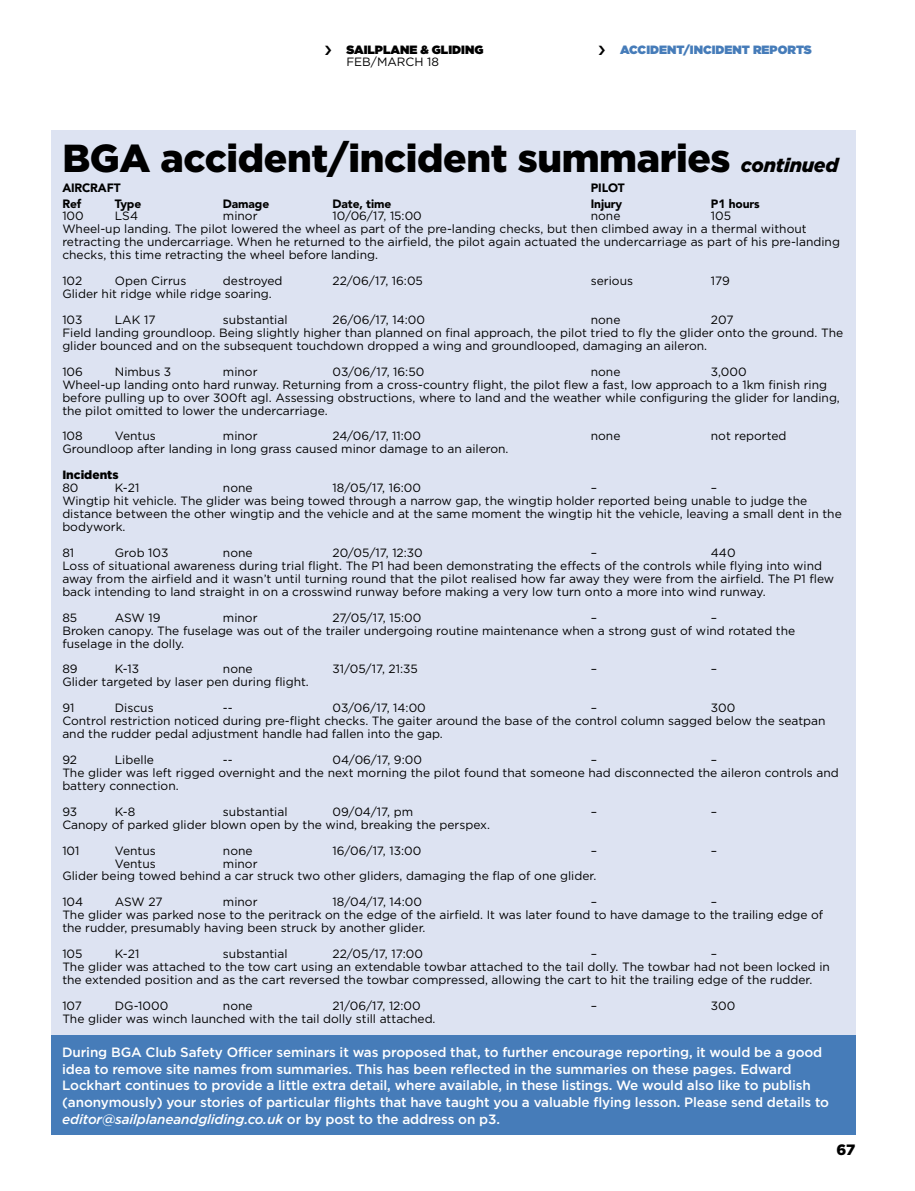
<style>
.page{position:relative;width:915px;height:1191px;background:#fff}
.page>*{position:absolute;margin:0;border:0;box-sizing:border-box;transform-origin:0 0}
.t1{font:900 39px "Gotham";letter-spacing:-.01em;color:#000}
.t2{font:900 15px "Gotham";color:#000}
.t3{font:500 13.5px/16.8px "Gotham";letter-spacing:-.01em;color:#fff}
.t4{font:12px/12.9px "Gotham";color:#000}
.t5{font:900 12px "Avenir";letter-spacing:-.01em;color:#000}
.t6{font:900 12px "Gotham";color:#467cb9}
.t7{font:900 12px "Gotham";color:#000}
.t8{font:900 12px "Gotham";color:#000}
.s1{font-style:italic;font-size:19.5px}
.s2{font-style:italic}
</style>
<div class="page">
<div style="left:51px;top:131px;width:804px;height:1003px;background:#dde3f2"></div>
<div style="left:52px;top:1035px;width:803px;height:99px;background:#467cb9"></div>
<p class="t7" style="left:346px;top:42px;width:138px">SAILPLANE &amp; GLIDING</p>
<p class="t4" style="left:346px;top:55px;width:94px">FEB/MARCH 18</p>
<p class="t6" style="left:620px;top:42px;width:193px">ACCIDENT/INCIDENT REPORTS</p>
<h1 class="t1" style="left:62px;top:135px;width:777px">BGA accident/incident summaries <span class="s1">continued</span></h1>
<p class="t5" style="left:62px;top:181px;width:60px">AIRCRAFT</p>
<p class="t5" style="left:590px;top:181px;width:35px">PILOT</p>
<p class="t5" style="left:62px;top:196px;width:20px">Ref</p>
<p class="t5" style="left:115px;top:196px;width:28px">Type</p>
<p class="t5" style="left:223px;top:196px;width:48px">Damage</p>
<p class="t5" style="left:332px;top:196px;width:60px">Date, time</p>
<p class="t5" style="left:590px;top:196px;width:33px">Injury</p>
<p class="t5" style="left:710px;top:196px;width:50px">P1 hours</p>
<p class="t4" style="left:62px;top:209px;width:23px">100</p>
<p class="t4" style="left:115px;top:209px;width:25px">LS4</p>
<p class="t4" style="left:223px;top:209px;width:36px">minor</p>
<p class="t4" style="left:332px;top:209px;width:91px">10/06/17, 15:00</p>
<p class="t4" style="left:590px;top:209px;width:31px">none</p>
<p class="t4" style="left:62px;top:209px;width:778px;text-indent:648px">105<br>Wheel-up landing. The pilot lowered the wheel as part of the pre-landing checks, but then climbed away in a thermal without retracting the undercarriage. When he returned to the airfield, the pilot again actuated the undercarriage as part of his pre-landing checks, this time retracting the wheel before landing.</p>
<p class="t4" style="left:62px;top:274px;width:21px">102</p>
<p class="t4" style="left:115px;top:274px;width:73px">Open Cirrus</p>
<p class="t4" style="left:223px;top:274px;width:61px">destroyed</p>
<p class="t4" style="left:332px;top:274px;width:92px">22/06/17, 16:05</p>
<p class="t4" style="left:590px;top:274px;width:44px">serious</p>
<p class="t4" style="left:710px;top:274px;width:21px">179</p>
<p class="t4" style="left:62px;top:281px;width:211px;line-height:25.8px">Glider hit ridge while ridge soaring.<br>103</p>
<p class="t4" style="left:115px;top:313px;width:42px">LAK 17</p>
<p class="t4" style="left:223px;top:313px;width:66px">substantial</p>
<p class="t4" style="left:332px;top:313px;width:94px">26/06/17, 14:00</p>
<p class="t4" style="left:590px;top:313px;width:31px">none</p>
<p class="t4" style="left:62px;top:313px;width:782px;text-indent:648px">207<br>Field landing groundloop. Being slightly higher than planned on final approach, the pilot tried to fly the glider onto the ground. The glider bounced and on the subsequent touchdown dropped a wing and groundlooped, damaging an aileron.</p>
<p class="t4" style="left:62px;top:365px;width:22px">106</p>
<p class="t4" style="left:115px;top:365px;width:58px">Nimbus 3</p>
<p class="t4" style="left:223px;top:365px;width:36px">minor</p>
<p class="t4" style="left:332px;top:365px;width:93px">03/06/17, 16:50</p>
<p class="t4" style="left:590px;top:365px;width:31px">none</p>
<p class="t4" style="left:62px;top:365px;width:778px;text-indent:648px">3,000<br>Wheel-up landing onto hard runway. Returning from a cross-country flight, the pilot flew a fast, low approach to a 1km finish ring before pulling up to over 300ft agl. Assessing obstructions, where to land and the weather while configuring the glider for landing, the pilot omitted to lower the undercarriage.</p>
<p class="t4" style="left:62px;top:429px;width:22px">108</p>
<p class="t4" style="left:115px;top:429px;width:42px">Ventus</p>
<p class="t4" style="left:223px;top:429px;width:36px">minor</p>
<p class="t4" style="left:332px;top:429px;width:90px">24/06/17, 11:00</p>
<p class="t4" style="left:590px;top:429px;width:31px">none</p>
<p class="t4" style="left:710px;top:429px;width:77px">not reported</p>
<p class="t4" style="left:62px;top:442px;width:447px">Groundloop after landing in long grass caused minor damage to an aileron.</p>
<p class="t8" style="left:62px;top:468px;width:58px">Incidents</p>
<p class="t4" style="left:62px;top:481px;width:18px">80</p>
<p class="t4" style="left:115px;top:481px;width:26px">K-21</p>
<p class="t4" style="left:223px;top:481px;width:31px">none</p>
<p class="t4" style="left:332px;top:481px;width:90px">18/05/17, 16:00</p>
<p class="t4" style="left:590px;top:481px;width:8px">–</p>
<p class="t4" style="left:62px;top:481px;width:780px;text-indent:648px">–<br>Wingtip hit vehicle. The glider was being towed through a narrow gap, the wingtip holder reported being unable to judge the distance between the other wingtip and the vehicle and at the same moment the wingtip hit the vehicle, leaving a small dent in the bodywork.</p>
<p class="t4" style="left:62px;top:546px;width:13px">81</p>
<p class="t4" style="left:115px;top:546px;width:55px">Grob 103</p>
<p class="t4" style="left:223px;top:546px;width:31px">none</p>
<p class="t4" style="left:332px;top:546px;width:92px">20/05/17, 12:30</p>
<p class="t4" style="left:590px;top:546px;width:8px">–</p>
<p class="t4" style="left:62px;top:546px;width:773px;text-indent:648px">440<br>Loss of situational awareness during trial flight. The P1 had been demonstrating the effects of the controls while flying into wind away from the airfield and it wasn’t until turning round that the pilot realised how far away they were from the airfield. The P1 flew back intending to land straight in on a crosswind runway before making a very low turn onto a more into wind runway.</p>
<p class="t4" style="left:62px;top:610px;width:16px">85</p>
<p class="t4" style="left:115px;top:610px;width:47px">ASW 19</p>
<p class="t4" style="left:223px;top:610px;width:36px">minor</p>
<p class="t4" style="left:332px;top:610px;width:90px">27/05/17, 15:00</p>
<p class="t4" style="left:590px;top:610px;width:8px">–</p>
<p class="t4" style="left:62px;top:610px;width:734px;text-indent:648px">–<br>Broken canopy. The fuselage was out of the trailer undergoing routine maintenance when a strong gust of wind rotated the fuselage in the dolly.</p>
<p class="t4" style="left:62px;top:662px;width:17px">89</p>
<p class="t4" style="left:115px;top:662px;width:26px">K-13</p>
<p class="t4" style="left:223px;top:662px;width:31px">none</p>
<p class="t4" style="left:332px;top:662px;width:87px">31/05/17, 21:35</p>
<p class="t4" style="left:590px;top:662px;width:8px">–</p>
<p class="t4" style="left:710px;top:662px;width:8px">–</p>
<p class="t4" style="left:62px;top:669px;width:248px;line-height:25.8px">Glider targeted by laser pen during flight.<br>91</p>
<p class="t4" style="left:115px;top:701px;width:40px">Discus</p>
<p class="t4" style="left:223px;top:701px;width:11px">--</p>
<p class="t4" style="left:332px;top:701px;width:95px">03/06/17, 14:00</p>
<p class="t4" style="left:590px;top:701px;width:8px">–</p>
<p class="t4" style="left:62px;top:701px;width:764px;text-indent:648px">300<br>Control restriction noticed during pre-flight checks. The gaiter around the base of the control column sagged below the seatpan and the rudder pedal adjustment handle had fallen into the gap.</p>
<p class="t4" style="left:62px;top:753px;width:16px">92</p>
<p class="t4" style="left:115px;top:753px;width:41px">Libelle</p>
<p class="t4" style="left:223px;top:753px;width:11px">--</p>
<p class="t4" style="left:332px;top:753px;width:91px">04/06/17, 9:00</p>
<p class="t4" style="left:590px;top:753px;width:8px">–</p>
<p class="t4" style="left:62px;top:753px;width:777px;text-indent:648px">–<br>The glider was left rigged overnight and the next morning the pilot found that someone had disconnected the aileron controls and battery connection.</p>
<p class="t4" style="left:62px;top:805px;width:16px">93</p>
<p class="t4" style="left:115px;top:805px;width:22px">K-8</p>
<p class="t4" style="left:223px;top:805px;width:66px">substantial</p>
<p class="t4" style="left:332px;top:805px;width:82px">09/04/17, pm</p>
<p class="t4" style="left:590px;top:805px;width:8px">–</p>
<p class="t4" style="left:710px;top:805px;width:8px">–</p>
<p class="t4" style="left:62px;top:811px;width:429px;line-height:25.8px">Canopy of parked glider blown open by the wind, breaking the perspex.<br>101</p>
<p class="t4" style="left:115px;top:843px;width:42px">Ventus</p>
<p class="t4" style="left:223px;top:843px;width:31px">none</p>
<p class="t4" style="left:332px;top:843px;width:90px">16/06/17, 13:00</p>
<p class="t4" style="left:590px;top:843px;width:8px">–</p>
<p class="t4" style="left:710px;top:843px;width:8px">–</p>
<p class="t4" style="left:115px;top:856px;width:42px">Ventus</p>
<p class="t4" style="left:62px;top:856px;width:535px;text-indent:161px">minor<br>Glider being towed behind a car struck two other gliders, damaging the flap of one glider.</p>
<p class="t4" style="left:62px;top:895px;width:22px">104</p>
<p class="t4" style="left:115px;top:895px;width:49px">ASW 27</p>
<p class="t4" style="left:223px;top:895px;width:36px">minor</p>
<p class="t4" style="left:332px;top:895px;width:91px">18/04/17, 14:00</p>
<p class="t4" style="left:590px;top:895px;width:8px">–</p>
<p class="t4" style="left:62px;top:895px;width:762px;text-indent:648px">–<br>The glider was parked nose to the peritrack on the edge of the airfield. It was later found to have damage to the trailing edge of the rudder, presumably having been struck by another glider.</p>
<p class="t4" style="left:62px;top:947px;width:22px">105</p>
<p class="t4" style="left:115px;top:947px;width:26px">K-21</p>
<p class="t4" style="left:223px;top:947px;width:66px">substantial</p>
<p class="t4" style="left:332px;top:947px;width:92px">22/05/17, 17:00</p>
<p class="t4" style="left:590px;top:947px;width:8px">–</p>
<p class="t4" style="left:62px;top:947px;width:768px;text-indent:648px">–<br>The glider was attached to the tow cart using an extendable towbar attached to the tail dolly. The towbar had not been locked in the extended position and as the cart reversed the towbar compressed, allowing the cart to hit the trailing edge of the rudder.</p>
<p class="t4" style="left:62px;top:999px;width:21px">107</p>
<p class="t4" style="left:115px;top:999px;width:55px">DG-1000</p>
<p class="t4" style="left:223px;top:999px;width:31px">none</p>
<p class="t4" style="left:332px;top:999px;width:90px">21/06/17, 12:00</p>
<p class="t4" style="left:590px;top:999px;width:8px">–</p>
<p class="t4" style="left:710px;top:999px;width:26px">300</p>
<p class="t4" style="left:62px;top:1012px;width:374px">The glider was winch launched with the tail dolly still attached.</p>
<p class="t3" style="left:62px;top:1043px;width:768px">During BGA Club Safety Officer seminars it was proposed that, to further encourage reporting, it would be a good idea to remove site names from summaries. This has been reflected in the summaries on these pages. Edward Lockhart continues to provide a little extra detail, where available, in these listings. We would also like to publish (anonymously) your stories of particular flights that have taught you a valuable flying lesson. Please send details to <span class="s2">editor@sailplaneandgliding.co.uk</span> or by post to the address on p3.</p>
<p class="t2" style="left:836px;top:1141px;width:20px">67</p>
</div>
